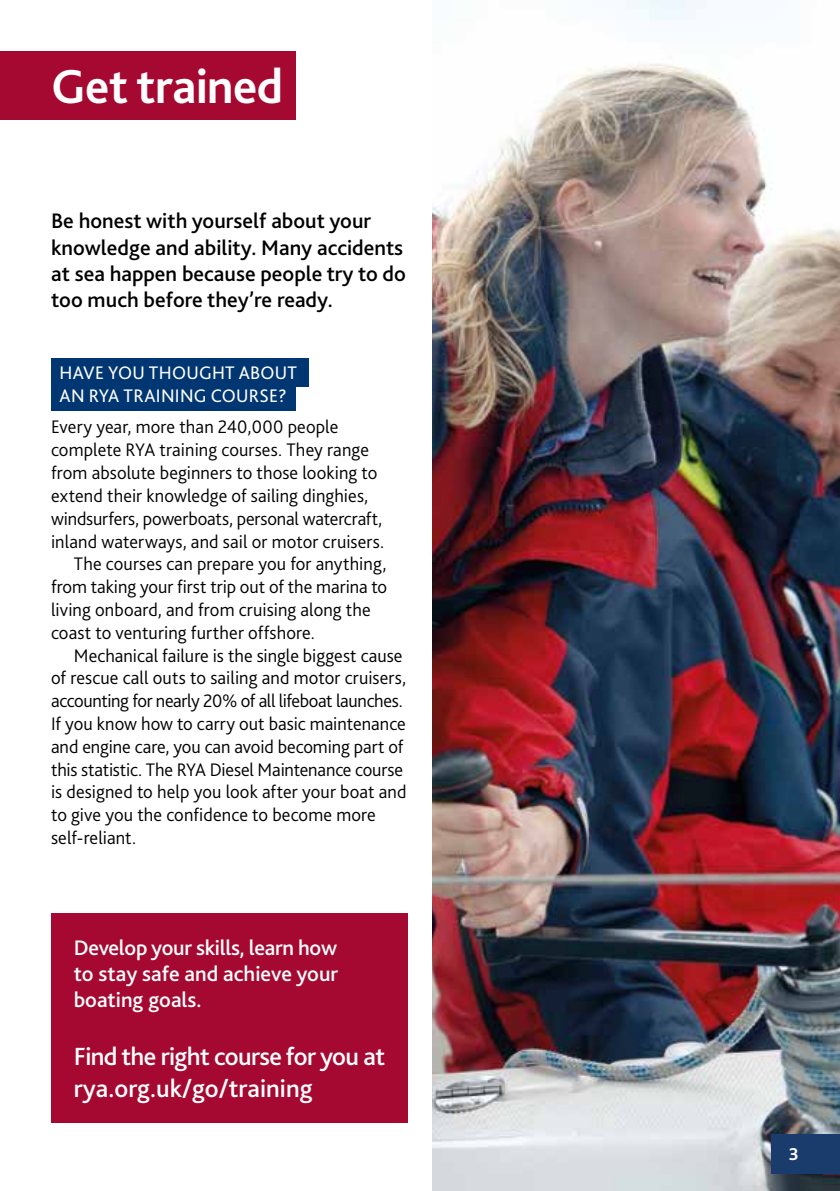
<style>
.page{position:relative;width:840px;height:1191px;background:#fff}
.page>*{position:absolute;margin:0;border:0;box-sizing:border-box;transform-origin:0 0}
.t1{font:700 50px "Bliss 2";letter-spacing:-.01em;color:#fff}
.t2{font:500 26px/32px "Bliss 2";letter-spacing:-.025em;color:#fff}
.t3{font:500 22px/26.4px "Bliss 2";color:#000}
.t4{font:500 22px/26px "Bliss 2";color:#fff;text-align:justify}
.t5{font:300 19px "Bliss 2";color:#000}
.t6{font:300 19px "Bliss 2";letter-spacing:-.02em;color:#000}
.t7{font:19px/22.8px "Bliss 2";letter-spacing:.015em;color:#fff}
.t8{font:700 18px "Bliss 2";color:#fff}
</style>
<div class="page">
<div style="left:0;top:51px;width:295px;height:68px;background:#a50931"></div>
<div style="left:51px;top:359px;width:257px;height:28px;background:#003671"></div>
<div style="left:51px;top:382px;width:244px;height:28px;background:#003671"></div>
<div style="left:51px;top:913px;width:357px;height:210px;background:#a50931"></div>
<img style="left:432px;top:0;width:407px;height:1191px">
<div style="left:771px;top:1134px;width:68px;height:40px;background:#1a3c6d"></div>
<h1 class="t1" style="left:51px;top:56px;width:233px">Get trained</h1>
<p class="t3" style="left:51px;top:208px;width:356px">Be honest with yourself about your knowledge and ability. Many accidents at sea happen because people try to do too much before they’re ready.</p>
<p class="t7" style="left:60px;top:361px;width:239px">HAVE YOU THOUGHT ABOUT<br>AN RYA TRAINING COURSE?</p>
<p class="t5" style="left:51px;top:415px;width:288px">Every year, more than 240,000 people</p>
<p class="t5" style="left:51px;top:438px;width:319px">complete RYA training courses. They range</p>
<p class="t5" style="left:51px;top:461px;width:328px">from absolute beginners to those looking to</p>
<p class="t5" style="left:51px;top:484px;width:318px">extend their knowledge of sailing dinghies,</p>
<p class="t5" style="left:51px;top:506px;width:332px">windsurfers, powerboats, personal watercraft,</p>
<p class="t5" style="left:51px;top:529px;width:334px">inland waterways, and sail or motor cruisers.</p>
<p class="t5" style="left:74px;top:552px;width:314px">The courses can prepare you for anything,</p>
<p class="t5" style="left:51px;top:575px;width:337px">from taking your first trip out of the marina to</p>
<p class="t5" style="left:51px;top:598px;width:321px">living onboard, and from cruising along the</p>
<p class="t5" style="left:51px;top:620px;width:265px">coast to venturing further offshore.</p>
<p class="t5" style="left:74px;top:643px;width:330px">Mechanical failure is the single biggest cause</p>
<p class="t5" style="left:51px;top:666px;width:356px">of rescue call outs to sailing and motor cruisers,</p>
<p class="t6" style="left:51px;top:689px;width:353px">accounting for nearly 20% of all lifeboat launches.</p>
<p class="t5" style="left:51px;top:712px;width:356px">If you know how to carry out basic maintenance</p>
<p class="t5" style="left:51px;top:734px;width:353px">and engine care, you can avoid becoming part of</p>
<p class="t5" style="left:51px;top:757px;width:353px">this statistic. The RYA Diesel Maintenance course</p>
<p class="t5" style="left:51px;top:780px;width:357px">is designed to help you look after your boat and</p>
<p class="t5" style="left:51px;top:803px;width:326px">to give you the confidence to become more</p>
<p class="t5" style="left:51px;top:826px;width:86px">self-reliant.</p>
<p class="t4" style="left:74px;top:934px;width:266px">Develop your skills, learn how to stay safe and achieve your boating goals.</p>
<h2 class="t2" style="left:74px;top:1040px;width:313px">Find the right course for you at rya.org.uk/go/training</h2>
<p class="t8" style="left:788px;top:1143px;width:12px">3</p>
</div>
